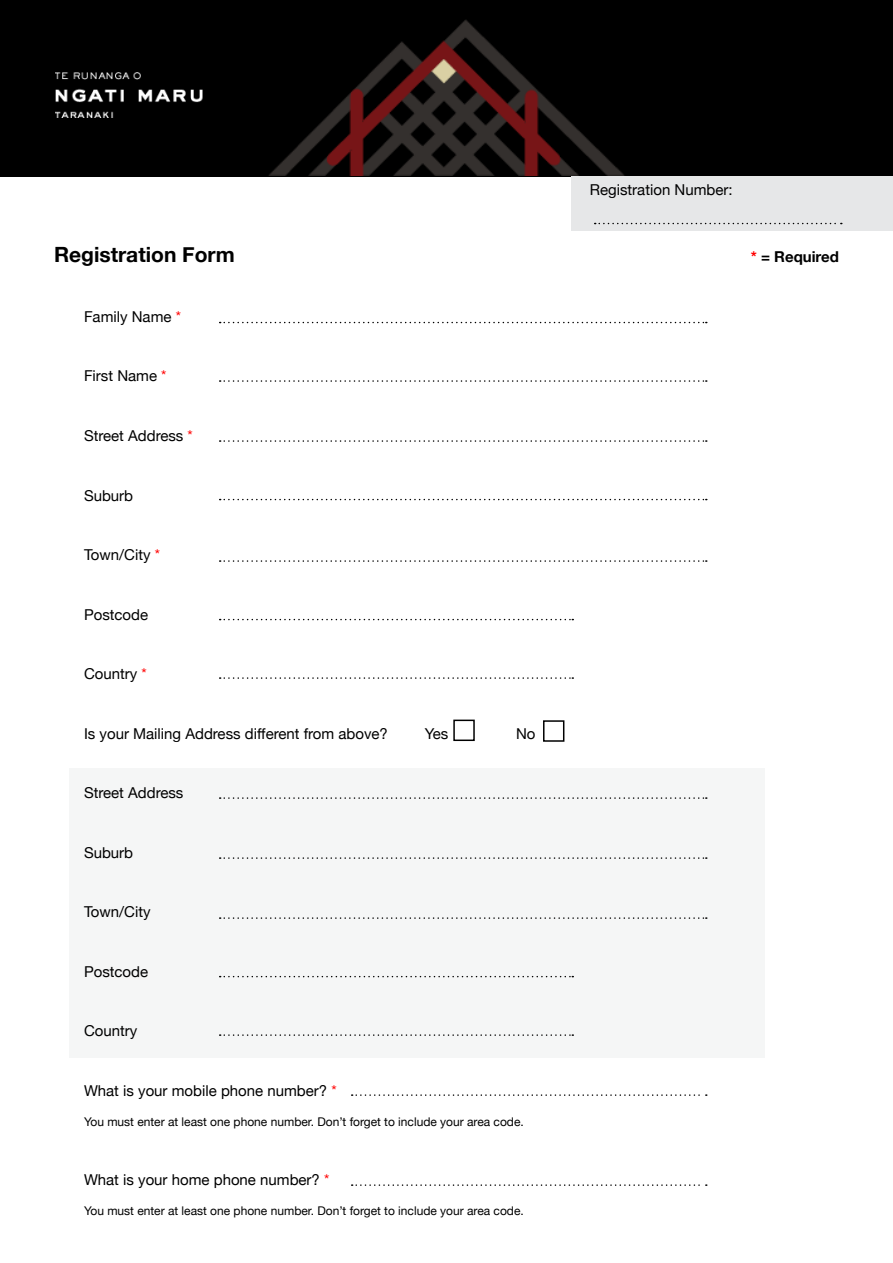
<style>
.page{position:relative;width:893px;height:1263px;background:#fff}
.page>*{position:absolute;margin:0;border:0;box-sizing:border-box;transform-origin:0 0}
.t1{font:700 21px "Helvetica Neue";color:#000}
.t2{font:15px "Helvetica Neue";color:#000}
.t3{font:700 15px "Helvetica Neue";color:#000}
.t4{font:12px "Helvetica Neue";color:#000}
.s1{color:#f00}
</style>
<div class="page">
<div style="left:69px;top:768px;width:695px;height:290px;background:#f5f6f6"></div>
<div style="left:0;top:0;width:893px;height:176px;background:#000"></div>
<img style="left:268px;top:20px;width:357px;height:156px">
<img style="left:56px;top:72px;width:147px;height:46px">
<div style="left:571px;top:177px;width:322px;height:54px;background:#e6e7e8"></div>
<div style="left:453px;top:720px;width:22px;height:21px;border:2px solid #000"></div>
<div style="left:543px;top:720px;width:21px;height:22px;border:2px solid #000"></div>
<svg style="left:220px;top:322px;width:487px;height:1px"></svg>
<svg style="left:220px;top:380px;width:487px;height:2px"></svg>
<svg style="left:220px;top:560px;width:487px;height:2px"></svg>
<svg style="left:220px;top:440px;width:487px;height:2px"></svg>
<svg style="left:220px;top:499px;width:487px;height:1px"></svg>
<svg style="left:220px;top:677px;width:353px;height:2px"></svg>
<svg style="left:220px;top:619px;width:353px;height:1px"></svg>
<svg style="left:352px;top:1094px;width:355px;height:2px"></svg>
<svg style="left:352px;top:1184px;width:355px;height:2px"></svg>
<svg style="left:595px;top:223px;width:247px;height:1px"></svg>
<svg style="left:220px;top:917px;width:487px;height:2px"></svg>
<svg style="left:220px;top:797px;width:487px;height:2px"></svg>
<svg style="left:220px;top:857px;width:487px;height:2px"></svg>
<svg style="left:220px;top:1034px;width:353px;height:2px"></svg>
<svg style="left:220px;top:976px;width:353px;height:1px"></svg>
<p class="t2" style="left:590px;top:181px;width:144px">Registration Number:</p>
<h1 class="t1" style="left:54px;top:242px;width:182px">Registration Form</h1>
<p class="t3" style="left:751px;top:248px;width:90px"><span class="s1">*</span> = Required</p>
<p class="t2" style="left:84px;top:308px;width:98px">Family Name <span class="s1">*</span></p>
<p class="t2" style="left:84px;top:367px;width:84px">First Name <span class="s1">*</span></p>
<p class="t2" style="left:84px;top:427px;width:110px">Street Address <span class="s1">*</span></p>
<p class="t2" style="left:84px;top:486px;width:51px">Suburb</p>
<p class="t2" style="left:84px;top:546px;width:78px">Town/City <span class="s1">*</span></p>
<p class="t2" style="left:84px;top:605px;width:66px">Postcode</p>
<p class="t2" style="left:84px;top:665px;width:64px">Country <span class="s1">*</span></p>
<p class="t2" style="left:84px;top:724px;width:305px">Is your Mailing Address different from above?</p>
<p class="t2" style="left:425px;top:724px;width:25px">Yes</p>
<p class="t2" style="left:516px;top:724px;width:21px">No</p>
<p class="t2" style="left:84px;top:784px;width:101px">Street Address</p>
<p class="t2" style="left:84px;top:843px;width:51px">Suburb</p>
<p class="t2" style="left:84px;top:903px;width:68px">Town/City</p>
<p class="t2" style="left:84px;top:962px;width:66px">Postcode</p>
<p class="t2" style="left:84px;top:1022px;width:55px">Country</p>
<p class="t2" style="left:84px;top:1082px;width:254px">What is your mobile phone number? <span class="s1">*</span></p>
<p class="t4" style="left:84px;top:1114px;width:441px">You must enter at least one phone number. Don’t forget to include your area code.</p>
<p class="t2" style="left:84px;top:1171px;width:247px">What is your home phone number? <span class="s1">*</span></p>
<p class="t4" style="left:84px;top:1203px;width:441px">You must enter at least one phone number. Don’t forget to include your area code.</p>
</div>
